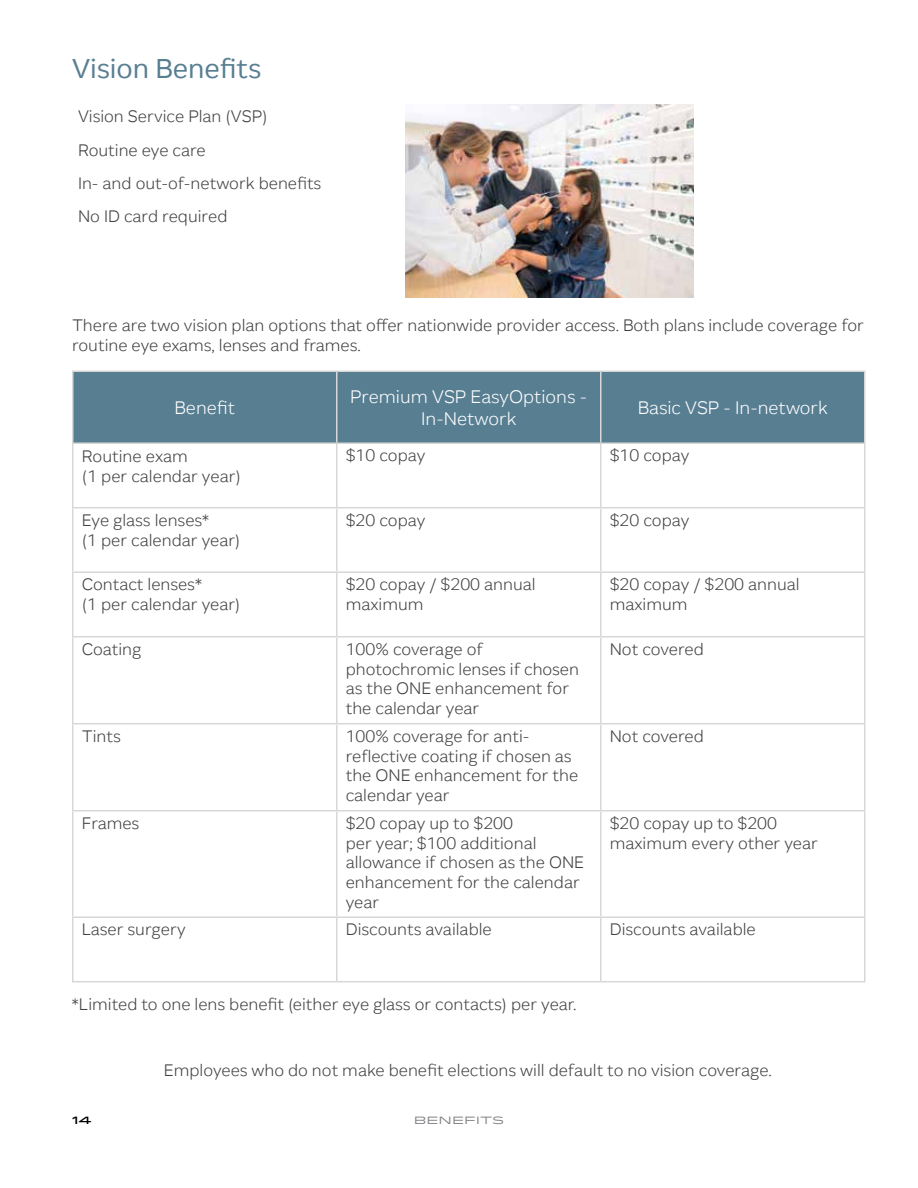
<style>
.page{position:relative;width:918px;height:1188px;background:#fff}
.page>*{position:absolute;margin:0;border:0;box-sizing:border-box;transform-origin:0 0}
.t1{font:27px "Gulfstream Horizon";color:#587e92}
.t2{font:300 18px/21.6px "Gulfstream Horizon";color:#fff;text-align:center}
.t3{font:300 16.5px/19.8px "Gulfstream Horizon";color:#414042}
.t4{font:10.5px "Idlewild";color:#808285}
.t5{font:500 10.5px "Idlewild";color:#000}
</style>
<div class="page">
<img style="left:405px;top:104px;width:288px;height:193px">
<div style="left:74px;top:372px;width:790px;height:70px;background:#587e92"></div>
<hr style="left:72px;top:370px;width:265px;height:2px;background:#d7d8d6">
<hr style="left:72px;top:372px;width:2px;height:70px;background:#d7d8d6">
<hr style="left:337px;top:370px;width:264px;height:2px;background:#d7d8d6">
<hr style="left:336px;top:372px;width:2px;height:70px;background:#d7d8d6">
<hr style="left:601px;top:370px;width:265px;height:2px;background:#d7d8d6">
<hr style="left:600px;top:372px;width:2px;height:70px;background:#d7d8d6">
<hr style="left:864px;top:372px;width:2px;height:70px;background:#d7d8d6">
<hr style="left:72px;top:442px;width:265px;height:2px;background:#d7d8d6">
<hr style="left:72px;top:444px;width:2px;height:63px;background:#d7d8d6">
<hr style="left:337px;top:442px;width:264px;height:2px;background:#d7d8d6">
<hr style="left:336px;top:444px;width:2px;height:63px;background:#d7d8d6">
<hr style="left:601px;top:442px;width:265px;height:2px;background:#d7d8d6">
<hr style="left:600px;top:444px;width:2px;height:63px;background:#d7d8d6">
<hr style="left:864px;top:444px;width:2px;height:63px;background:#d7d8d6">
<hr style="left:72px;top:507px;width:265px;height:1px;background:#d7d8d6">
<hr style="left:72px;top:508px;width:2px;height:63px;background:#d7d8d6">
<hr style="left:337px;top:507px;width:264px;height:1px;background:#d7d8d6">
<hr style="left:336px;top:508px;width:2px;height:63px;background:#d7d8d6">
<hr style="left:601px;top:507px;width:265px;height:1px;background:#d7d8d6">
<hr style="left:600px;top:508px;width:2px;height:63px;background:#d7d8d6">
<hr style="left:864px;top:508px;width:2px;height:63px;background:#d7d8d6">
<hr style="left:72px;top:571px;width:265px;height:2px;background:#d7d8d6">
<hr style="left:72px;top:573px;width:2px;height:63px;background:#d7d8d6">
<hr style="left:337px;top:571px;width:264px;height:2px;background:#d7d8d6">
<hr style="left:336px;top:573px;width:2px;height:63px;background:#d7d8d6">
<hr style="left:601px;top:571px;width:265px;height:2px;background:#d7d8d6">
<hr style="left:600px;top:573px;width:2px;height:63px;background:#d7d8d6">
<hr style="left:864px;top:573px;width:2px;height:63px;background:#d7d8d6">
<hr style="left:72px;top:636px;width:265px;height:1px;background:#d7d8d6">
<hr style="left:72px;top:637px;width:2px;height:86px;background:#d7d8d6">
<hr style="left:337px;top:636px;width:264px;height:1px;background:#d7d8d6">
<hr style="left:336px;top:637px;width:2px;height:86px;background:#d7d8d6">
<hr style="left:601px;top:636px;width:265px;height:1px;background:#d7d8d6">
<hr style="left:600px;top:637px;width:2px;height:86px;background:#d7d8d6">
<hr style="left:864px;top:637px;width:2px;height:86px;background:#d7d8d6">
<hr style="left:72px;top:723px;width:265px;height:1px;background:#d7d8d6">
<hr style="left:72px;top:724px;width:2px;height:86px;background:#d7d8d6">
<hr style="left:337px;top:723px;width:264px;height:1px;background:#d7d8d6">
<hr style="left:336px;top:724px;width:2px;height:86px;background:#d7d8d6">
<hr style="left:601px;top:723px;width:265px;height:1px;background:#d7d8d6">
<hr style="left:600px;top:724px;width:2px;height:86px;background:#d7d8d6">
<hr style="left:864px;top:724px;width:2px;height:86px;background:#d7d8d6">
<hr style="left:72px;top:810px;width:265px;height:1px;background:#d7d8d6">
<hr style="left:72px;top:811px;width:2px;height:105px;background:#d7d8d6">
<hr style="left:337px;top:810px;width:264px;height:1px;background:#d7d8d6">
<hr style="left:336px;top:811px;width:2px;height:105px;background:#d7d8d6">
<hr style="left:601px;top:810px;width:265px;height:1px;background:#d7d8d6">
<hr style="left:600px;top:811px;width:2px;height:105px;background:#d7d8d6">
<hr style="left:864px;top:811px;width:2px;height:105px;background:#d7d8d6">
<hr style="left:72px;top:916px;width:265px;height:2px;background:#d7d8d6">
<hr style="left:72px;top:918px;width:2px;height:63px;background:#d7d8d6">
<hr style="left:337px;top:916px;width:264px;height:2px;background:#d7d8d6">
<hr style="left:336px;top:918px;width:2px;height:63px;background:#d7d8d6">
<hr style="left:601px;top:916px;width:265px;height:2px;background:#d7d8d6">
<hr style="left:600px;top:918px;width:2px;height:63px;background:#d7d8d6">
<hr style="left:864px;top:918px;width:2px;height:63px;background:#d7d8d6">
<hr style="left:72px;top:981px;width:265px;height:1px;background:#d7d8d6">
<hr style="left:337px;top:981px;width:264px;height:1px;background:#d7d8d6">
<hr style="left:601px;top:981px;width:265px;height:1px;background:#d7d8d6">
<h1 class="t1" style="left:72px;top:52px;width:191px">Vision Benefits</h1>
<p class="t3" style="left:78px;top:100px;width:245px;line-height:33.3px">Vision Service Plan (VSP)<br>Routine eye care<br>In- and out-of-network benefits<br>No ID card required</p>
<p class="t3" style="left:72px;top:315px;width:794px">There are two vision plan options that offer nationwide provider access. Both plans include coverage for routine eye exams, lenses and frames.</p>
<p class="t2" style="left:175px;top:397px;width:62px">Benefit</p>
<p class="t2" style="left:350px;top:386px;width:238px">Premium VSP EasyOptions -<br>In-Network</p>
<p class="t2" style="left:638px;top:397px;width:191px">Basic VSP - In-network</p>
<p class="t3" style="left:82px;top:446px;width:161px">Routine exam<br>(1 per calendar year)</p>
<p class="t3" style="left:346px;top:446px;width:81px">$10 copay</p>
<p class="t3" style="left:610px;top:446px;width:81px">$10 copay</p>
<p class="t3" style="left:82px;top:510px;width:160px">Eye glass lenses*<br>(1 per calendar year)</p>
<p class="t3" style="left:346px;top:510px;width:81px">$20 copay</p>
<p class="t3" style="left:610px;top:510px;width:81px">$20 copay</p>
<p class="t3" style="left:82px;top:575px;width:160px">Contact lenses*<br>(1 per calendar year)</p>
<p class="t3" style="left:346px;top:575px;width:191px">$20 copay / $200 annual maximum</p>
<p class="t3" style="left:610px;top:575px;width:191px">$20 copay / $200 annual maximum</p>
<p class="t3" style="left:82px;top:639px;width:61px">Coating</p>
<p class="t3" style="left:346px;top:639px;width:235px">100% coverage of photochromic lenses if chosen as the ONE enhancement for the calendar year</p>
<p class="t3" style="left:610px;top:639px;width:96px">Not covered</p>
<p class="t3" style="left:82px;top:726px;width:41px">Tints</p>
<p class="t3" style="left:346px;top:726px;width:234px">100% coverage for anti&shy;reflective coating if chosen as the ONE enhancement for the calendar year</p>
<p class="t3" style="left:610px;top:726px;width:96px">Not covered</p>
<p class="t3" style="left:82px;top:813px;width:59px">Frames</p>
<p class="t3" style="left:346px;top:813px;width:240px">$20 copay up to $200<br>per year; $100 additional allowance if chosen as the ONE enhancement for the calendar year</p>
<p class="t3" style="left:610px;top:813px;width:210px">$20 copay up to $200 maximum every other year</p>
<p class="t3" style="left:82px;top:920px;width:106px">Laser surgery</p>
<p class="t3" style="left:346px;top:920px;width:148px">Discounts available</p>
<p class="t3" style="left:610px;top:920px;width:148px">Discounts available</p>
<p class="t3" style="left:72px;top:994px;width:506px">*Limited to one lens benefit (either eye glass or contacts) per year.</p>
<p class="t3" style="left:164px;top:1061px;width:610px">Employees who do not make benefit elections will default to no vision coverage.</p>
<p class="t5" style="left:72px;top:1113px;width:21px">14</p>
<p class="t4" style="left:414px;top:1113px;width:92px">BENEFITS</p>
</div>
